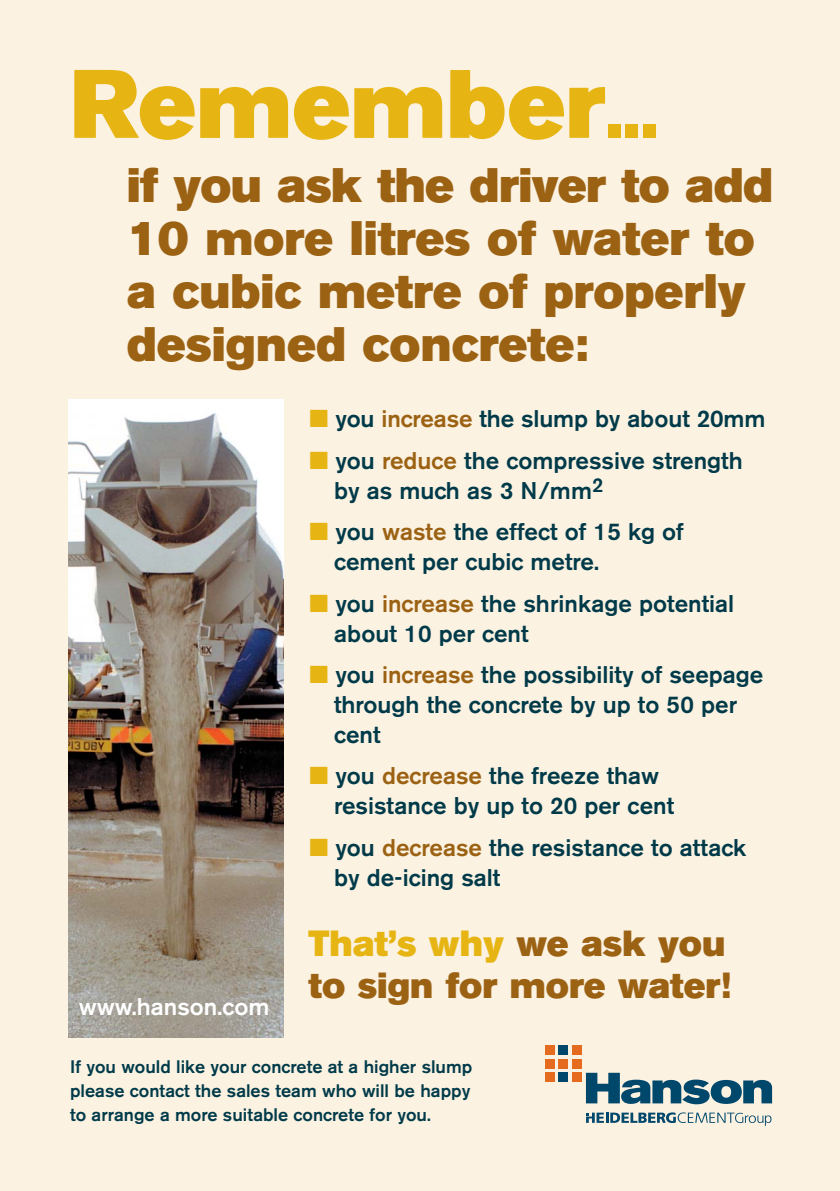
<style>
.page{position:relative;width:840px;height:1191px;background:#fff}
.page>*{position:absolute;margin:0;border:0;box-sizing:border-box;transform-origin:0 0}
.t1{font:96px "Akzidenz Grotesk BE Super";color:#e7b513}
.t2{font:48px/53px "Akzidenz Grotesk BE Super";color:#9c6213}
.t3{font:36px/42px "Akzidenz Grotesk BE Super";color:#9c6213}
.t4{font:500 24px/30px "Akzidenz Grotesk BE";color:#003a49}
.t5{font:500 24px "Akzidenz Grotesk BE";color:#fff}
.t6{font:500 18px/24px "Akzidenz Grotesk BE";color:#003a49;text-align:justify}
.s1{font-size:70px}
.s2{font-family:"Monotype Sorts";font-weight:400;color:#e7b513}
.s3{color:#9c6213}
.s4{color:#e7b513}
</style>
<div class="page">
<div style="left:0;top:0;width:839px;height:1191px;background:#fbf2e2"></div>
<img style="left:68px;top:399px;width:215px;height:638px">
<div style="left:558px;top:1045px;width:9px;height:9px;background:#00476c"></div>
<div style="left:558px;top:1072px;width:9px;height:10px;background:#00476c"></div>
<svg style="left:585px;top:1072px;width:186px;height:32px"></svg>
<div style="left:572px;top:1045px;width:9px;height:9px;background:#e56b1f"></div>
<div style="left:572px;top:1059px;width:9px;height:9px;background:#e56b1f"></div>
<div style="left:572px;top:1072px;width:9px;height:10px;background:#e56b1f"></div>
<div style="left:558px;top:1059px;width:9px;height:9px;background:#e56b1f"></div>
<div style="left:544px;top:1045px;width:10px;height:9px;background:#e56b1f"></div>
<div style="left:544px;top:1059px;width:10px;height:9px;background:#e56b1f"></div>
<div style="left:544px;top:1072px;width:10px;height:10px;background:#e56b1f"></div>
<svg style="left:586px;top:1112px;width:185px;height:13px"></svg>
<h1 class="t1" style="left:70px;top:70px;width:589px">Remember<span class="s1">...</span></h1>
<h2 class="t2" style="left:127px;top:163px;width:647px">if you ask the driver to add<br>10 more litres of water to a cubic metre of properly designed concrete:</h2>
<p class="t4" style="left:309px;top:406px;width:457px"><span class="s2">■</span> you <span class="s3">increase</span> the slump by about 20mm</p>
<p class="t4" style="left:334px;top:447px;width:410px;text-indent:-24px"><span class="s2">■</span> you <span class="s3">reduce</span> the compressive strength by as much as 3 N/mm<sup>2</sup></p>
<p class="t4" style="left:334px;top:519px;width:351px;text-indent:-24px"><span class="s2">■</span> you <span class="s3">waste</span> the effect of 15 kg of cement per cubic metre.</p>
<p class="t4" style="left:334px;top:590px;width:401px;text-indent:-24px"><span class="s2">■</span> you <span class="s3">increase</span> the shrinkage potential about 10 per cent</p>
<p class="t4" style="left:334px;top:661px;width:430px;text-indent:-24px"><span class="s2">■</span> you <span class="s3">increase</span> the possibility of seepage through the concrete by up to 50 per cent</p>
<p class="t4" style="left:334px;top:763px;width:341px;text-indent:-24px"><span class="s2">■</span> you <span class="s3">decrease</span> the freeze thaw resistance by up to 20 per cent</p>
<p class="t4" style="left:334px;top:834px;width:413px;text-indent:-24px"><span class="s2">■</span> you <span class="s3">decrease</span> the resistance to attack by de-icing salt</p>
<p class="t5" style="left:79px;top:998px;width:192px">www.hanson.com</p>
<h3 class="t3" style="left:308px;top:925px;width:424px"><span class="s4">That’s why</span> we ask you to sign for more water!</h3>
<p class="t6" style="left:70px;top:1055px;width:403px">If you would like your concrete at a higher slump please contact the sales team who will be happy to arrange a more suitable concrete for you.</p>
</div>
